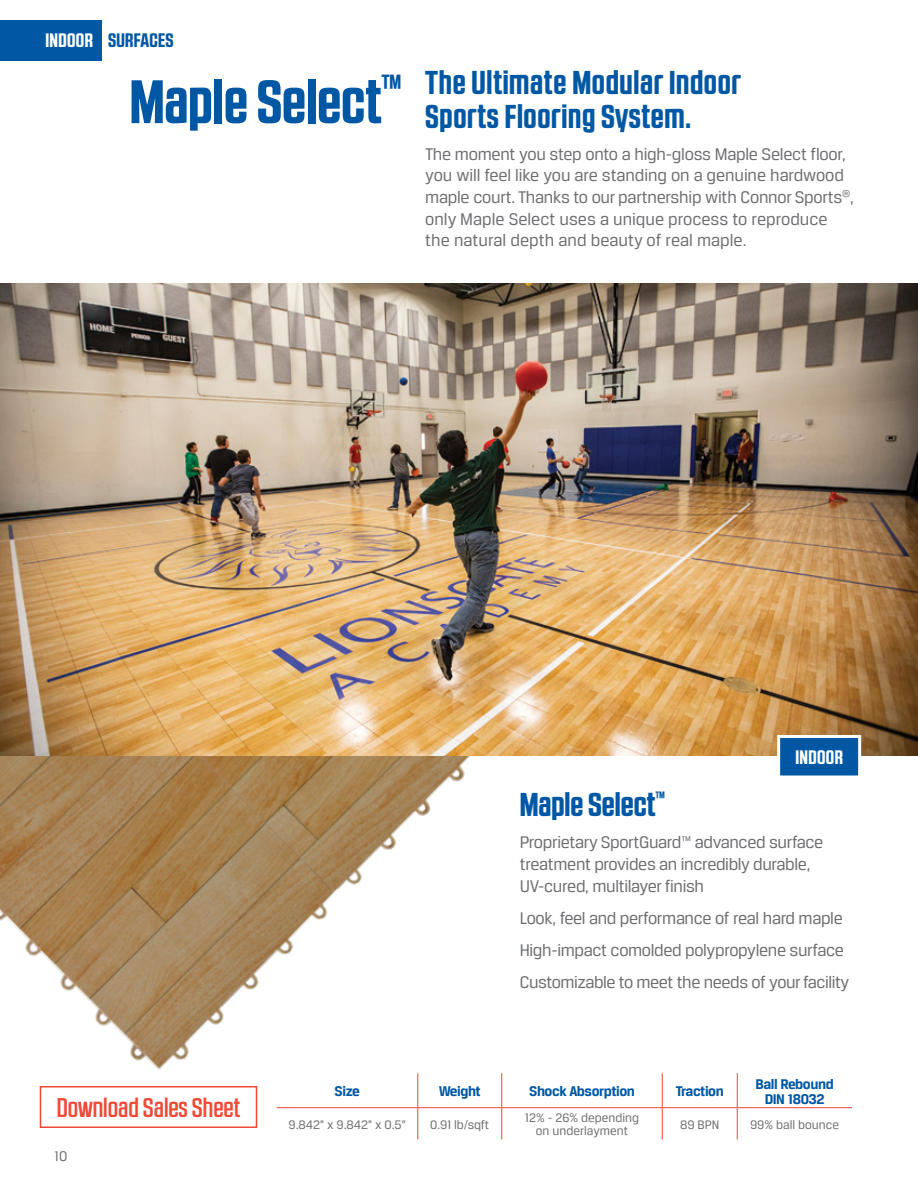
<style>
.page{position:relative;width:918px;height:1188px;background:#fff}
.page>*{position:absolute;margin:0;border:0;box-sizing:border-box;transform-origin:0 0}
.t1{font:700 61.2px "RB No 2.1 a";color:#0058a4}
.t2{font:700 33px/33.8px "RB No 2.1 a";letter-spacing:.02em;color:#0058a4}
.t3{font:700 33px "RB No 2.1 a";color:#0058a4}
.t4{font:500 27px "RB No 2.1 a";color:#f04937}
.t5{font:700 19.5px "RB No 2.1 a";letter-spacing:.02em;color:#0058a4}
.t6{font:700 19.5px "RB No 2.1 a";letter-spacing:.02em;color:#fff}
.t7{font:18px/21.6px "Breuer Text";letter-spacing:-.02em;color:#6d6e71}
.t8{font:700 15px/15px "Breuer Text";letter-spacing:-.03em;color:#0058a4;text-align:center}
.t9{font:15px "Breuer Text";color:#6d6e71}
.t10{font:13.2px/13.2px "Breuer Text";color:#6d6e71;text-align:center}
.s1{color:#fff}
</style>
<div class="page">
<hr style="left:917px;top:790px;width:1px;height:398px;background:#efeff0">
<hr style="left:917px;top:0;width:1px;height:398px;background:#efeff0">
<img style="left:0;top:756px;width:471px;height:358px">
<img style="left:0;top:284px;width:918px;height:472px">
<div style="left:277px;top:1073px;width:601px;height:68px;background:#fff"></div>
<hr style="left:417px;top:1108px;width:1px;height:31px;background:#f04937">
<hr style="left:501px;top:1108px;width:1px;height:31px;background:#f04937">
<hr style="left:662px;top:1108px;width:1px;height:31px;background:#f04937">
<hr style="left:417px;top:1073px;width:1px;height:34px;background:#f04937">
<hr style="left:501px;top:1073px;width:1px;height:34px;background:#f04937">
<hr style="left:662px;top:1073px;width:1px;height:34px;background:#f04937">
<hr style="left:277px;top:1107px;width:141px;height:1px;background:#f04937">
<hr style="left:418px;top:1107px;width:84px;height:1px;background:#f04937">
<hr style="left:502px;top:1107px;width:160px;height:1px;background:#f04937">
<hr style="left:662px;top:1107px;width:75px;height:1px;background:#f04937">
<hr style="left:737px;top:1107px;width:115px;height:1px;background:#f04937">
<hr style="left:737px;top:1073px;width:1px;height:34px;background:#f04937">
<hr style="left:737px;top:1108px;width:1px;height:31px;background:#f04937">
<div style="left:777px;top:735px;width:84px;height:43px;background:#0058a4;border:3px solid #fff"></div>
<div style="left:0;top:20px;width:101px;height:41px;background:#0058a4"></div>
<div style="left:40px;top:1086px;width:217px;height:42px;border:2px solid #f04937"></div>
<p class="t5" style="left:45px;top:29px;width:130px"><span class="s1">INDOOR</span> SURFACES</p>
<h1 class="t1" style="left:130px;top:66px;width:273px">Maple Select<sup>™</sup></h1>
<h2 class="t2" style="left:425px;top:65px;width:317px">The Ultimate Modular Indoor<br>Sports Flooring System.</h2>
<p class="t7" style="left:425px;top:143px;width:430px">The moment you step onto a high-gloss Maple Select floor, you will feel like you are standing on a genuine hardwood maple court. Thanks to our partnership with Connor Sports<sup>®</sup>, only Maple Select uses a unique process to reproduce the natural depth and beauty of real maple.</p>
<p class="t6" style="left:795px;top:745px;width:49px">INDOOR</p>
<h2 class="t3" style="left:520px;top:785px;width:147px">Maple Select<sup>™</sup></h2>
<p class="t7" style="left:520px;top:832px;width:305px">Proprietary SportGuard™ advanced surface treatment provides an incredibly durable,<br>UV-cured, multilayer finish</p>
<p class="t7" style="left:520px;top:902px;width:331px;line-height:32.1px">Look, feel and performance of real hard maple<br>High-impact comolded polypropylene surface<br>Customizable to meet the needs of your facility</p>
<h3 class="t4" style="left:57px;top:1092px;width:185px">Download Sales Sheet</h3>
<p class="t9" style="left:54px;top:1148px;width:15px">10</p>
<p class="t8" style="left:335px;top:1083px;width:27px">Size</p>
<p class="t8" style="left:439px;top:1083px;width:44px">Weight</p>
<p class="t8" style="left:529px;top:1083px;width:107px">Shock Absorption</p>
<p class="t8" style="left:676px;top:1083px;width:50px">Traction</p>
<p class="t8" style="left:756px;top:1076px;width:80px">Ball Rebound<br>DIN 18032</p>
<p class="t10" style="left:289px;top:1117px;width:119px">9.842” x 9.842” x 0.5”</p>
<p class="t10" style="left:430px;top:1117px;width:61px">0.91 lb/sqft</p>
<p class="t10" style="left:525px;top:1111px;width:116px">12% - 26% depending on underlayment</p>
<p class="t10" style="left:680px;top:1117px;width:41px">89 BPN</p>
<p class="t10" style="left:750px;top:1117px;width:90px">99% ball bounce</p>
</div>
